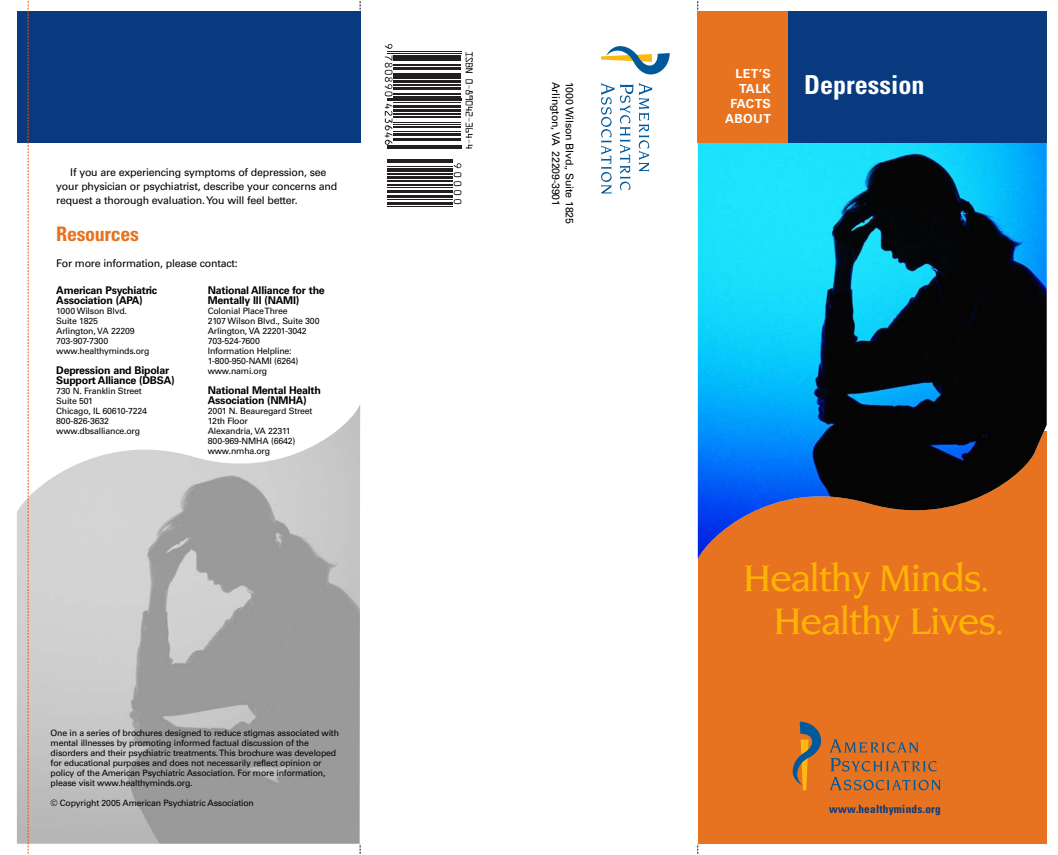
<style>
.page{position:relative;width:1058px;height:855px;background:#fff}
.page>*{position:absolute;margin:0;border:0;box-sizing:border-box;transform-origin:0 0}
.t1{font:500 40px/43.8px "Novarese";letter-spacing:-.04em;color:#ffb305}
.t2{font:700 condensed 26.12px "Univers";color:#fff}
.t3{font:700 condensed 20px "Univers";letter-spacing:-.02em;color:#e77220}
.t4{font:700 12.5px/15px "Univers";letter-spacing:.03em;color:#fff;text-align:right}
.t5{font:700 condensed 11.25px "Univers";letter-spacing:.02em;color:#093a7f}
.t6{font:10.62px/13.8px "Univers";letter-spacing:-.02em;color:#000}
.t7{font:700 10.62px/10px "Univers";letter-spacing:-.02em;color:#000}
.t8{font:8.75px/10px "Univers";letter-spacing:-.02em;color:#000}
</style>
<div class="page">
<svg style="left:697px;top:0;width:1px;height:854px"></svg>
<div style="left:686px;top:11px;width:23px;height:833px;background:#fff"></div>
<svg style="left:360px;top:1px;width:1px;height:853px"></svg>
<div style="left:349px;top:11px;width:22px;height:833px;background:#fff"></div>
<svg style="left:601px;top:46px;width:68px;height:148px"></svg>
<img style="left:17px;top:404px;width:343px;height:440px">
<div style="left:698px;top:431px;width:348px;height:413px;background:#e77220"></div>
<svg style="left:792px;top:722px;width:148px;height:68px"></svg>
<img style="left:698px;top:143px;width:348px;height:416px">
<div style="left:698px;top:11px;width:348px;height:132px;background:#093a7f"></div>
<div style="left:17px;top:11px;width:343px;height:132px;background:#093a7f"></div>
<div style="left:698px;top:11px;width:90px;height:132px;background:#e77220"></div>
<svg style="left:28px;top:1px;width:1px;height:853px"></svg>
<svg style="left:384px;top:45px;width:78px;height:162px"></svg>
<hr style="left:387px;top:51px;width:74px;height:1px;background:#231f20">
<hr style="left:387px;top:53px;width:74px;height:1px;background:#231f20">
<hr style="left:393px;top:55px;width:68px;height:3px;background:#231f20">
<hr style="left:393px;top:59px;width:68px;height:2px;background:#231f20">
<hr style="left:393px;top:64px;width:68px;height:1px;background:#231f20">
<hr style="left:393px;top:67px;width:68px;height:1px;background:#231f20">
<hr style="left:393px;top:70px;width:68px;height:1px;background:#231f20">
<hr style="left:393px;top:73px;width:68px;height:3px;background:#231f20">
<hr style="left:393px;top:77px;width:68px;height:2px;background:#231f20">
<hr style="left:393px;top:80px;width:68px;height:3px;background:#231f20">
<hr style="left:393px;top:85px;width:68px;height:1px;background:#231f20">
<hr style="left:393px;top:87px;width:68px;height:3px;background:#231f20">
<hr style="left:393px;top:93px;width:68px;height:2px;background:#231f20">
<hr style="left:393px;top:96px;width:68px;height:1px;background:#231f20">
<hr style="left:387px;top:98px;width:74px;height:1px;background:#231f20">
<hr style="left:387px;top:100px;width:74px;height:1px;background:#231f20">
<hr style="left:393px;top:103px;width:68px;height:1px;background:#231f20">
<hr style="left:393px;top:105px;width:68px;height:3px;background:#231f20">
<hr style="left:393px;top:110px;width:68px;height:2px;background:#231f20">
<hr style="left:393px;top:113px;width:68px;height:2px;background:#231f20">
<hr style="left:393px;top:117px;width:68px;height:1px;background:#231f20">
<hr style="left:393px;top:122px;width:68px;height:1px;background:#231f20">
<hr style="left:393px;top:124px;width:68px;height:1px;background:#231f20">
<hr style="left:393px;top:126px;width:68px;height:1px;background:#231f20">
<hr style="left:393px;top:131px;width:68px;height:1px;background:#231f20">
<hr style="left:393px;top:133px;width:68px;height:3px;background:#231f20">
<hr style="left:393px;top:138px;width:68px;height:1px;background:#231f20">
<hr style="left:393px;top:141px;width:68px;height:1px;background:#231f20">
<hr style="left:387px;top:146px;width:74px;height:1px;background:#231f20">
<hr style="left:387px;top:148px;width:74px;height:1px;background:#231f20">
<hr style="left:387px;top:159px;width:65px;height:1px;background:#231f20">
<hr style="left:387px;top:161px;width:65px;height:2px;background:#231f20">
<hr style="left:387px;top:166px;width:65px;height:1px;background:#231f20">
<hr style="left:387px;top:168px;width:65px;height:2px;background:#231f20">
<hr style="left:387px;top:171px;width:65px;height:1px;background:#231f20">
<hr style="left:387px;top:173px;width:65px;height:1px;background:#231f20">
<hr style="left:387px;top:176px;width:65px;height:3px;background:#231f20">
<hr style="left:387px;top:180px;width:65px;height:1px;background:#231f20">
<hr style="left:387px;top:184px;width:65px;height:2px;background:#231f20">
<hr style="left:387px;top:188px;width:65px;height:1px;background:#231f20">
<hr style="left:387px;top:190px;width:65px;height:1px;background:#231f20">
<hr style="left:387px;top:192px;width:65px;height:1px;background:#231f20">
<hr style="left:387px;top:195px;width:65px;height:3px;background:#231f20">
<hr style="left:387px;top:199px;width:65px;height:1px;background:#231f20">
<hr style="left:387px;top:203px;width:65px;height:2px;background:#231f20">
<hr style="left:387px;top:206px;width:65px;height:1px;background:#231f20">
<svg style="left:465px;top:52px;width:7px;height:21px"></svg>
<svg style="left:465px;top:79px;width:7px;height:70px"></svg>
<svg style="left:385px;top:44px;width:7px;height:5px"></svg>
<svg style="left:385px;top:55px;width:7px;height:41px"></svg>
<svg style="left:385px;top:104px;width:7px;height:41px"></svg>
<svg style="left:453px;top:163px;width:8px;height:41px"></svg>
<p class="t6" style="left:56px;top:166px;width:282px;text-indent:14px">If you are experiencing symptoms of depression, see your physician or psychiatrist, describe your concerns and request a thorough evaluation. You will feel better.</p>
<h3 class="t3" style="left:56px;top:221px;width:84px">Resources</h3>
<p class="t6" style="left:56px;top:256px;width:183px">For more information, please contact:</p>
<p class="t7" style="left:56px;top:285px;width:102px">American Psychiatric<br>Association (APA)</p>
<p class="t8" style="left:56px;top:306px;width:95px">1000 Wilson Blvd.<br>Suite 1825<br>Arlington, VA 22209<br>703-907-7300 www.healthyminds.org</p>
<p class="t7" style="left:56px;top:365px;width:120px">Depression and Bipolar<br>Support Alliance (DBSA)</p>
<p class="t8" style="left:56px;top:386px;width:92px">730 N. Franklin Street<br>Suite 501<br>Chicago, IL 60610-7224<br>800-826-3632 www.dbsalliance.org</p>
<p class="t7" style="left:208px;top:285px;width:119px">National Alliance for the<br>Mentally Ill (NAMI)</p>
<p class="t8" style="left:208px;top:306px;width:113px">Colonial Place Three<br>2107 Wilson Blvd., Suite 300<br>Arlington, VA 22201-3042<br>703-524-7600<br>Information Helpline:<br>1-800-950-NAMI (6264) www.nami.org</p>
<p class="t7" style="left:208px;top:385px;width:115px">National Mental Health<br>Association (NMHA)</p>
<p class="t8" style="left:208px;top:406px;width:106px">2001 N. Beauregard Street<br>12th Floor<br>Alexandria, VA 22311<br>800-969-NMHA (6642) www.nmha.org</p>
<p class="t8" style="left:51px;top:728px;width:290px">One in a series of brochures designed to reduce stigmas associated with mental illnesses by promoting informed factual discussion of the disorders and their psychiatric treatments. This brochure was developed for educational purposes and does not necessarily reflect opinion or policy of the American Psychiatric Association. For more information, please visit www.healthyminds.org.</p>
<p class="t8" style="left:51px;top:798px;width:205px">© Copyright 2005 American Psychiatric Association</p>
<p class="t6" style="left:576px;top:82px;width:143px;rotate:90deg">1000 Wilson Blvd., Suite 1825<br>Arlington, VA 22209-3901</p>
<h3 class="t4" style="left:725px;top:66px;width:47px">LET’S<br>TALK<br>FACTS<br>ABOUT</h3>
<h2 class="t2" style="left:804px;top:68px;width:122px">Depression</h2>
<h1 class="t1" style="left:773px;top:556px;width:233px;text-indent:-30px">Healthy Minds.<br>Healthy Lives.</h1>
<p class="t5" style="left:829px;top:802px;width:113px">www.healthyminds.org</p>
</div>
